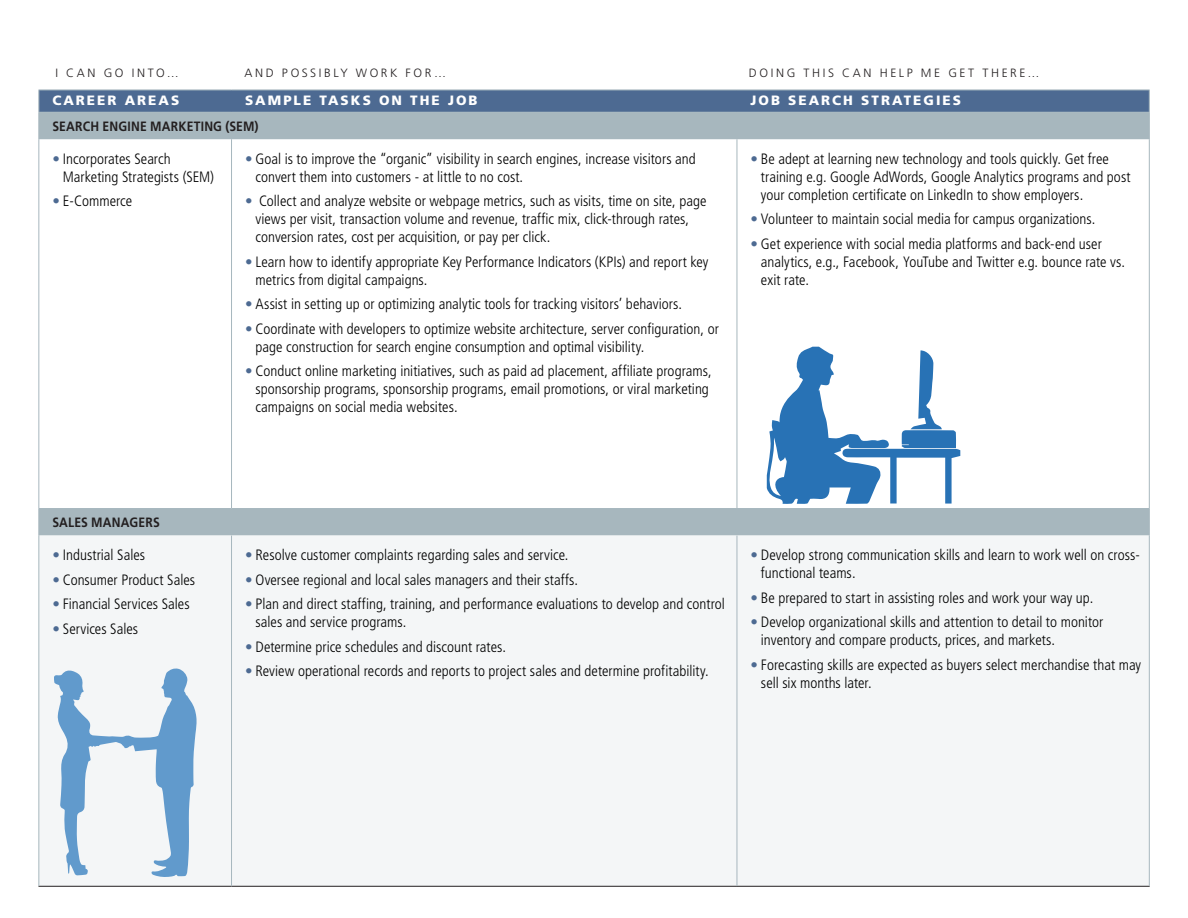
<style>
.page{position:relative;width:1188px;height:918px;background:#fff}
.page>*{position:absolute;margin:0;border:0;box-sizing:border-box;transform-origin:0 0}
.t1{font:300 condensed 15px/18px "Frutiger LT Std";color:#000}
.Head_Table{font:900 13.5px "Frutiger LT Std";letter-spacing:.15em;color:#fff}
.Subhead_3_8_9_horizo{font:700 13.5px "Frutiger LT Std";letter-spacing:.015em;color:#231f20;scale:.9 1}
.Table_Body_ActionOrE{font:300 12px "Frutiger LT Std";letter-spacing:.22em;color:#231f20}
.s1{color:#4d6a92}
</style>
<div class="page">
<svg style="left:39px;top:139px;width:1110px;height:397px"></svg>
<div style="left:39px;top:536px;width:1110px;height:350px;background:#f4f6f7"></div>
<hr style="left:38px;top:886px;width:194px;height:1px;background:#231f20">
<hr style="left:232px;top:886px;width:505px;height:1px;background:#231f20">
<hr style="left:737px;top:886px;width:413px;height:1px;background:#231f20">
<hr style="left:38px;top:139px;width:1px;height:369px;background:#a7b7be">
<hr style="left:231px;top:139px;width:1px;height:369px;background:#a7b7be">
<hr style="left:38px;top:536px;width:1px;height:350px;background:#a7b7be">
<hr style="left:231px;top:536px;width:1px;height:350px;background:#a7b7be">
<hr style="left:737px;top:139px;width:1px;height:369px;background:#a7b7be">
<hr style="left:1149px;top:139px;width:1px;height:369px;background:#a7b7be">
<hr style="left:737px;top:536px;width:1px;height:350px;background:#a7b7be">
<hr style="left:1149px;top:536px;width:1px;height:350px;background:#a7b7be">
<hr style="left:38px;top:508px;width:194px;height:1px;background:#a7b7be">
<svg style="left:38px;top:509px;width:1px;height:27px"></svg>
<hr style="left:232px;top:508px;width:505px;height:1px;background:#a7b7be">
<hr style="left:737px;top:508px;width:413px;height:1px;background:#a7b7be">
<svg style="left:1149px;top:509px;width:1px;height:27px"></svg>
<svg style="left:38px;top:90px;width:1112px;height:49px;background:#7f94aa"></svg>
<hr style="left:38px;top:112px;width:194px;height:1px;background:#a7b7be">
<hr style="left:232px;top:112px;width:505px;height:1px;background:#a7b7be">
<hr style="left:737px;top:112px;width:413px;height:1px;background:#a7b7be">
<svg style="left:767px;top:347px;width:193px;height:157px"></svg>
<svg style="left:54px;top:668px;width:143px;height:209px"></svg>
<p class="Table_Body_ActionOrE" style="left:56px;top:66px;width:125px">I CAN GO INTO…</p>
<p class="Table_Body_ActionOrE" style="left:244px;top:66px;width:203px">AND POSSIBLY WORK FOR…</p>
<p class="Table_Body_ActionOrE" style="left:749px;top:66px;width:292px">DOING THIS CAN HELP ME GET THERE…</p>
<p class="Head_Table" style="left:52px;top:93px;width:128px">CAREER AREAS</p>
<p class="Head_Table" style="left:245px;top:93px;width:234px">SAMPLE TASKS ON THE JOB</p>
<p class="Head_Table" style="left:750px;top:93px;width:212px">JOB SEARCH STRATEGIES</p>
<p class="Subhead_3_8_9_horizo" style="left:52px;top:118px;width:231px">SEARCH ENGINE MARKETING (SEM)</p>
<p class="t1" style="left:63px;top:150px;width:153px;text-indent:-10px"><span class="s1">•</span> Incorporates Search<br>Marketing Strategists (SEM)</p>
<p class="t1" style="left:52px;top:192px;width:81px"><span class="s1">•</span> E-Commerce</p>
<p class="t1" style="left:761px;top:150px;width:371px;text-indent:-10px"><span class="s1">•</span> Be adept at learning new technology and tools quickly. Get free training e.g. Google AdWords, Google Analytics programs and post your completion certificate on LinkedIn to show employers.</p>
<p class="t1" style="left:750px;top:210px;width:347px"><span class="s1">•</span> Volunteer to maintain social media for campus organizations.</p>
<p class="t1" style="left:761px;top:235px;width:366px;text-indent:-10px"><span class="s1">•</span> Get experience with social media platforms and back-end user analytics, e.g., Facebook, YouTube and Twitter e.g. bounce rate vs. exit rate.</p>
<p class="t1" style="left:256px;top:150px;width:442px;text-indent:-10px"><span class="s1">•</span> Goal is to improve the “organic” visibility in search engines, increase visitors and convert them into customers - at little to no cost.</p>
<p class="t1" style="left:256px;top:192px;width:452px;text-indent:-10px"><span class="s1">•</span> Collect and analyze website or webpage metrics, such as visits, time on site, page views per visit, transaction volume and revenue, traffic mix, click-through rates, conversion rates, cost per acquisition, or pay per click.</p>
<p class="t1" style="left:256px;top:253px;width:455px;text-indent:-10px"><span class="s1">•</span> Learn how to identify appropriate Key Performance Indicators (KPIs) and report key metrics from digital campaigns.</p>
<p class="t1" style="left:245px;top:295px;width:439px"><span class="s1">•</span> Assist in setting up or optimizing analytic tools for tracking visitors’ behaviors.</p>
<p class="t1" style="left:256px;top:320px;width:465px;text-indent:-10px"><span class="s1">•</span> Coordinate with developers to optimize website architecture, server configuration, or page construction for search engine consumption and optimal visibility.</p>
<p class="t1" style="left:256px;top:362px;width:458px;text-indent:-10px"><span class="s1">•</span> Conduct online marketing initiatives, such as paid ad placement, affiliate programs, sponsorship programs, sponsorship programs, email promotions, or viral marketing campaigns on social media websites.</p>
<p class="Subhead_3_8_9_horizo" style="left:52px;top:514px;width:121px">SALES MANAGERS</p>
<p class="t1" style="left:52px;top:546px;width:94px"><span class="s1">•</span> Industrial Sales</p>
<p class="t1" style="left:52px;top:571px;width:144px"><span class="s1">•</span> Consumer Product Sales</p>
<p class="t1" style="left:52px;top:595px;width:139px"><span class="s1">•</span> Financial Services Sales</p>
<p class="t1" style="left:52px;top:620px;width:87px"><span class="s1">•</span> Services Sales</p>
<p class="t1" style="left:245px;top:546px;width:325px"><span class="s1">•</span> Resolve customer complaints regarding sales and service.</p>
<p class="t1" style="left:245px;top:571px;width:335px"><span class="s1">•</span> Oversee regional and local sales managers and their staffs.</p>
<p class="t1" style="left:256px;top:595px;width:471px;text-indent:-10px"><span class="s1">•</span> Plan and direct staffing, training, and performance evaluations to develop and control sales and service programs.</p>
<p class="t1" style="left:245px;top:638px;width:263px"><span class="s1">•</span> Determine price schedules and discount rates.</p>
<p class="t1" style="left:245px;top:662px;width:465px"><span class="s1">•</span> Review operational records and reports to project sales and determine profitability.</p>
<p class="t1" style="left:761px;top:546px;width:380px;text-indent:-10px"><span class="s1">•</span> Develop strong communication skills and learn to work well on cross&shy;functional teams.</p>
<p class="t1" style="left:750px;top:589px;width:344px"><span class="s1">•</span> Be prepared to start in assisting roles and work your way up.</p>
<p class="t1" style="left:761px;top:613px;width:344px;text-indent:-10px"><span class="s1">•</span> Develop organizational skills and attention to detail to monitor inventory and compare products, prices, and markets.</p>
<p class="t1" style="left:761px;top:656px;width:382px;text-indent:-10px"><span class="s1">•</span> Forecasting skills are expected as buyers select merchandise that may sell six months later.</p>
</div>
